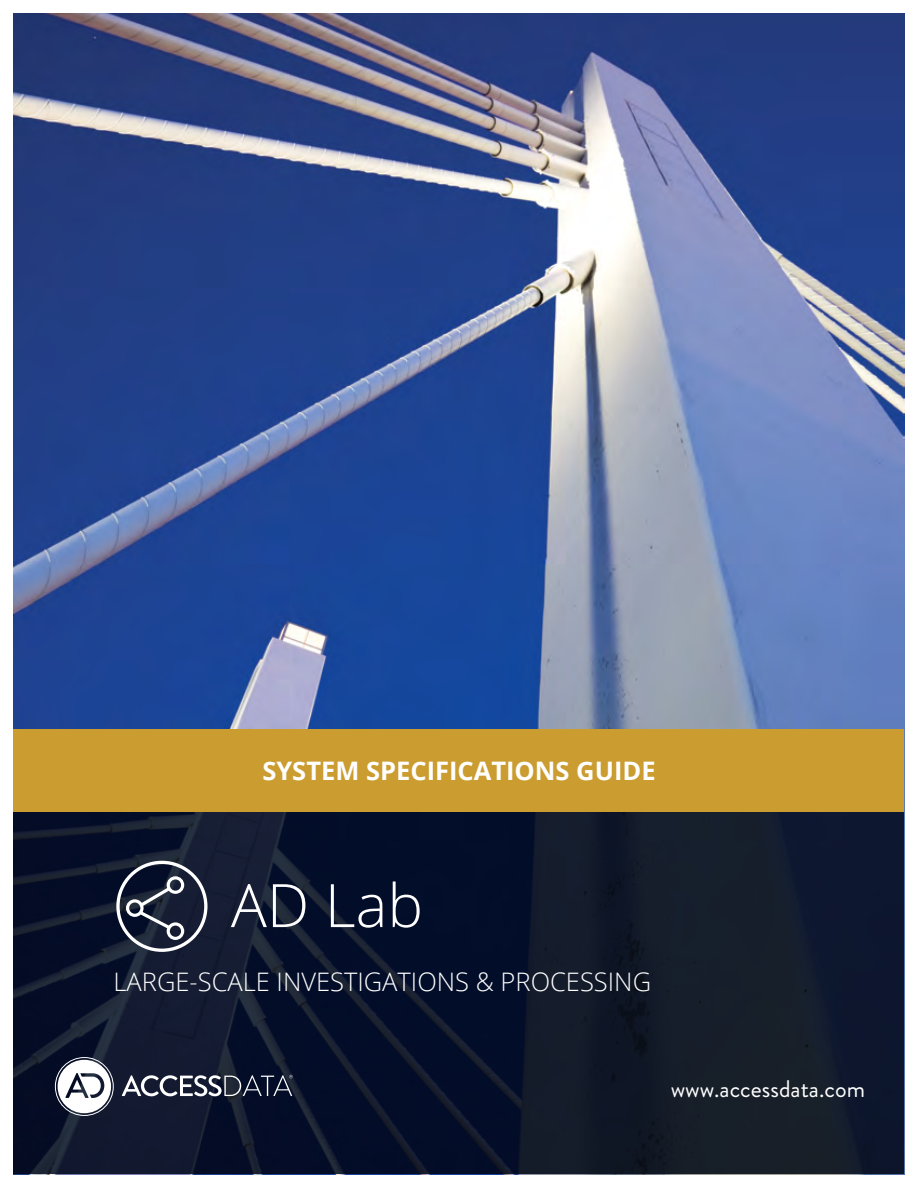
<style>
.page{position:relative;width:918px;height:1188px;background:#fff}
.page>*{position:absolute;margin:0;border:0;box-sizing:border-box;transform-origin:0 0}
.t1{font:300 60px "Open Sans";color:#fff}
.t2{font:300 25.5px "Open Sans";color:#fff}
.t3{font:700 25.5px "Open Sans";color:#fff}
.t4{font:24px "Brandon Grotesque";color:#fff}
</style>
<div class="page">
<img style="left:14px;top:14px;width:890px;height:715px">
<svg style="left:14px;top:811px;width:890px;height:363px;background:#0e172b"></svg>
<div style="left:116px;top:861px;width:91px;height:91px;border:3px solid #fff;border-radius:50%"></div>
<svg style="left:126px;top:876px;width:58px;height:64px;background:#3d4456"></svg>
<div style="left:14px;top:729px;width:890px;height:82px;background:#cb9c30"></div>
<div style="left:55px;top:1057px;width:59px;height:59px;border:1px solid #fff;border-radius:50%"></div>
<svg style="left:58px;top:1060px;width:53px;height:53px"></svg>
<svg style="left:122px;top:1075px;width:171px;height:21px"></svg>
<p class="t3" style="left:262px;top:753px;width:395px">SYSTEM SPECIFICATIONS GUIDE</p>
<h1 class="t1" style="left:231px;top:864px;width:194px">AD Lab</h1>
<p class="t2" style="left:114px;top:964px;width:539px">LARGE-SCALE INVESTIGATIONS &amp; PROCESSING</p>
<p class="t4" style="left:671px;top:1073px;width:196px">www.accessdata.com</p>
</div>
